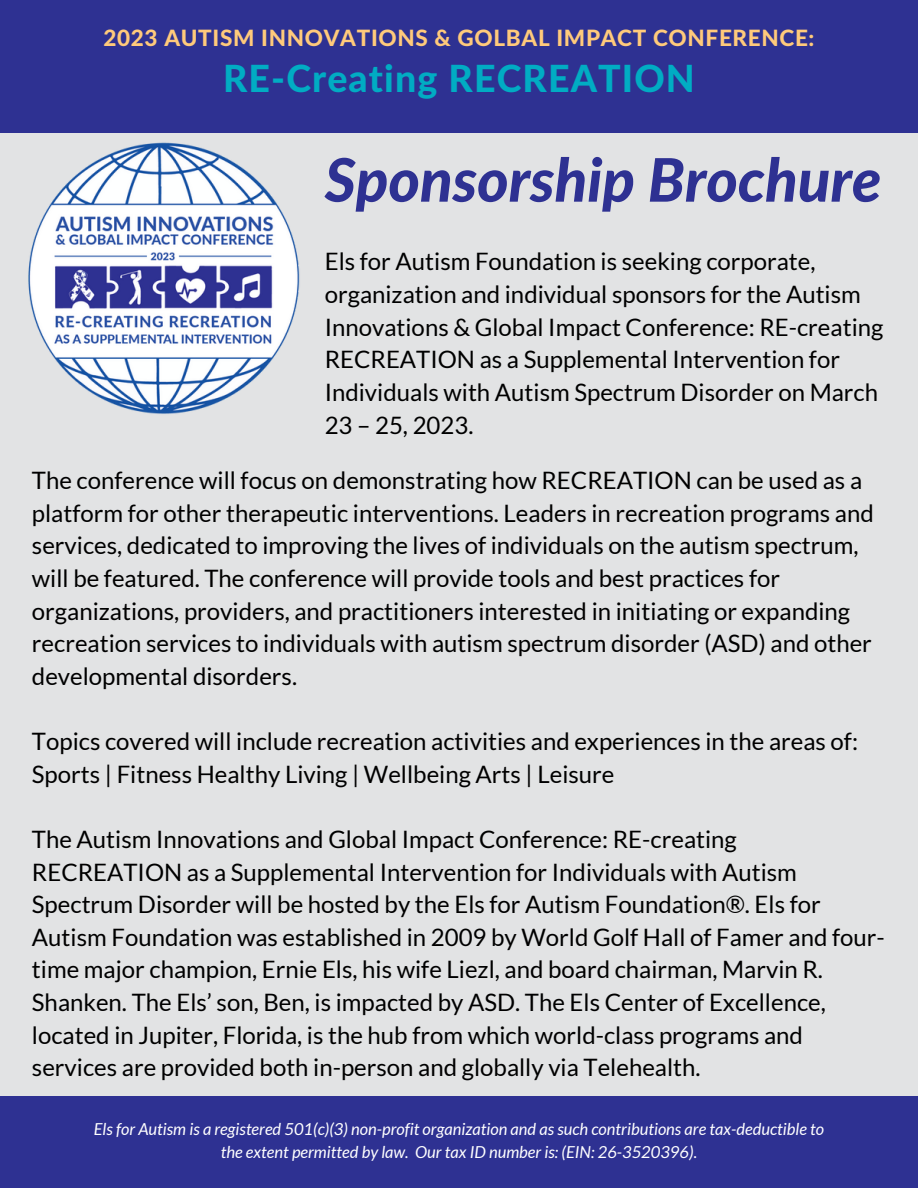
<style>
.page{position:relative;width:918px;height:1188px;background:#e2e3e4}
.page>*{position:absolute;margin:0;border:0;box-sizing:border-box;transform-origin:0 0}
.t1{font:italic 800 60px "Lato";color:#2e3192}
.t2{font:800 37.5px "Lato Latin";letter-spacing:.03em;color:#01acc3}
.t3{font:24px/32.7px "Lato";color:#000}
.t4{font:800 22.5px "Lato Latin";letter-spacing:.03em;color:#ffca7b}
.t5{font:italic 16.5px/22.5px "Lato";color:#fff;text-align:center}
</style>
<div class="page">
<div style="left:0;top:0;width:918px;height:132px;background:#2e3192"></div>
<div style="left:0;top:1096px;width:918px;height:92px;background:#2e3192"></div>
<img style="left:0;top:132px;width:325px;height:282px">
<p class="t4" style="left:103px;top:28px;width:713px">2023 AUTISM INNOVATIONS &amp; GOLBAL IMPACT CONFERENCE:</p>
<h2 class="t2" style="left:223px;top:61px;width:473px">RE-Creating RECREATION</h2>
<h1 class="t1" style="left:325px;top:153px;width:558px">Sponsorship Brochure</h1>
<p class="t3" style="left:325px;top:245px;width:560px">Els for Autism Foundation is seeking corporate, organization and individual sponsors for the Autism Innovations &amp; Global Impact Conference: RE-creating RECREATION as a Supplemental Intervention for Individuals with Autism Spectrum Disorder on March 23 – 25, 2023.</p>
<p class="t3" style="left:32px;top:463px;width:843px">The conference will focus on demonstrating how RECREATION can be used as a platform for other therapeutic interventions. Leaders in recreation programs and services, dedicated to improving the lives of individuals on the autism spectrum, will be featured. The conference will provide tools and best practices for organizations, providers, and practitioners interested in initiating or expanding recreation services to individuals with autism spectrum disorder (ASD) and other developmental disorders.</p>
<p class="t3" style="left:32px;top:724px;width:828px">Topics covered will include recreation activities and experiences in the areas of:<br>Sports | Fitness Healthy Living | Wellbeing Arts | Leisure</p>
<p class="t3" style="left:32px;top:822px;width:854px">The Autism Innovations and Global Impact Conference: RE-creating RECREATION as a Supplemental Intervention for Individuals with Autism Spectrum Disorder will be hosted by the Els for Autism Foundation®. Els for Autism Foundation was established in 2009 by World Golf Hall of Famer and four&shy;time major champion, Ernie Els, his wife Liezl, and board chairman, Marvin R.<br>Shanken. The Els’ son, Ben, is impacted by ASD. The Els Center of Excellence, located in Jupiter, Florida, is the hub from which world-class programs and services are provided both in-person and globally via Telehealth.</p>
<p class="t5" style="left:94px;top:1118px;width:732px">Els for Autism is a registered 501(c)(3) non-profit organization and as such contributions are tax-deductible to the extent permitted by law. Our tax ID number is: (EIN: 26-3520396).</p>
</div>
